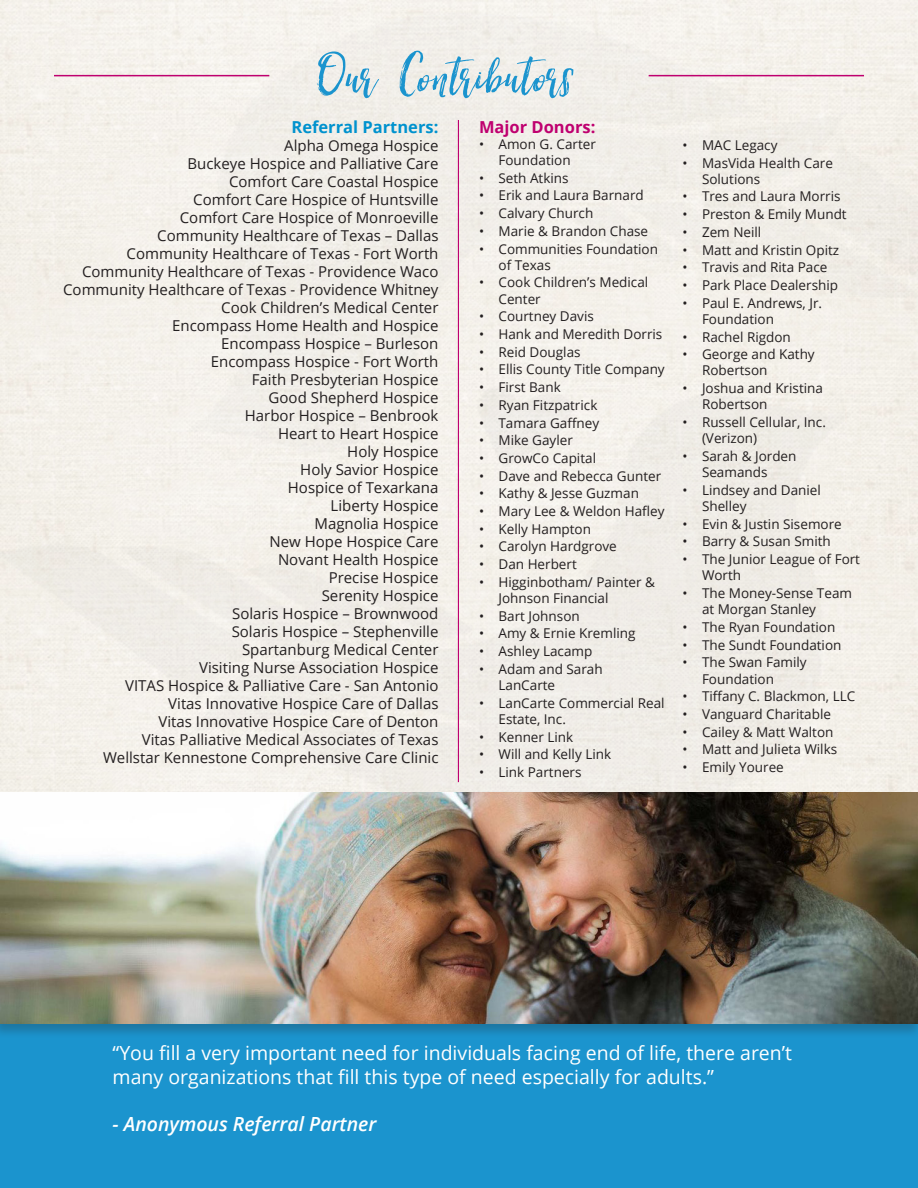
<style>
.page{position:relative;width:918px;height:1188px;background:#fff}
.page>*{position:absolute;margin:0;border:0;box-sizing:border-box;transform-origin:0 0}
.t1{font:67.5px "Hartley";letter-spacing:-.005em;color:#1b94ce}
.t2{font:19.5px/23.4px "Open Sans";color:#fff}
.t3{font:italic 600 19.5px "Open Sans";color:#fff}
.t4{font:700 16.5px "Open Sans";color:#0092ce}
.t5{font:700 16.5px "Open Sans";color:#bf006f}
.t6{font:15px "Open Sans";color:#231f20}
.t7{font:13.5px/16.2px "Open Sans";color:#231f20}
</style>
<div class="page">
<div style="left:54px;top:448px;width:810px;height:686px;background:#f1eee8"></div>
<div style="left:54px;top:54px;width:394px;height:372px;background:#f2efe9"></div>
<div style="left:470px;top:54px;width:394px;height:372px;background:#f3efe9"></div>
<div style="left:0;top:981px;width:918px;height:207px;background:#1b94ce"></div>
<hr style="left:649px;top:75px;width:215px;height:1px;background:#bf006f">
<hr style="left:54px;top:75px;width:215px;height:1px;background:#bf006f">
<div style="left:0;top:791px;width:918px;height:247px;background:#231f20;opacity:.25"></div>
<img style="left:1px;top:792px;width:917px;height:231px">
<hr style="left:458px;top:120px;width:1px;height:662px;background:#bf006f">
<p class="t1" style="left:317px;top:27px;width:257px">Our Contributors</p>
<p class="t4" style="left:291px;top:115px;width:149px">Referral Partners:</p>
<p class="t6" style="left:284px;top:135px;width:156px">Alpha Omega Hospice</p>
<p class="t6" style="left:188px;top:153px;width:252px">Buckeye Hospice and Palliative Care</p>
<p class="t6" style="left:229px;top:171px;width:211px">Comfort Care Coastal Hospice</p>
<p class="t6" style="left:193px;top:189px;width:247px">Comfort Care Hospice of Huntsville</p>
<p class="t6" style="left:180px;top:207px;width:260px">Comfort Care Hospice of Monroeville</p>
<p class="t6" style="left:157px;top:225px;width:283px">Community Healthcare of Texas – Dallas</p>
<p class="t6" style="left:127px;top:243px;width:313px">Community Healthcare of Texas - Fort Worth</p>
<p class="t6" style="left:82px;top:261px;width:358px">Community Healthcare of Texas - Providence Waco</p>
<p class="t6" style="left:63px;top:279px;width:377px">Community Healthcare of Texas - Providence Whitney</p>
<p class="t6" style="left:221px;top:297px;width:219px">Cook Children’s Medical Center</p>
<p class="t6" style="left:172px;top:315px;width:268px">Encompass Home Health and Hospice</p>
<p class="t6" style="left:221px;top:333px;width:219px">Encompass Hospice – Burleson</p>
<p class="t6" style="left:211px;top:351px;width:229px">Encompass Hospice - Fort Worth</p>
<p class="t6" style="left:252px;top:369px;width:188px">Faith Presbyterian Hospice</p>
<p class="t6" style="left:269px;top:387px;width:171px">Good Shepherd Hospice</p>
<p class="t6" style="left:245px;top:405px;width:195px">Harbor Hospice – Benbrook</p>
<p class="t6" style="left:278px;top:423px;width:162px">Heart to Heart Hospice</p>
<p class="t6" style="left:347px;top:441px;width:93px">Holy Hospice</p>
<p class="t6" style="left:300px;top:459px;width:140px">Holy Savior Hospice</p>
<p class="t6" style="left:288px;top:477px;width:152px">Hospice of Texarkana</p>
<p class="t6" style="left:331px;top:495px;width:109px">Liberty Hospice</p>
<p class="t6" style="left:314px;top:513px;width:126px">Magnolia Hospice</p>
<p class="t6" style="left:270px;top:531px;width:171px">New Hope Hospice Care</p>
<p class="t6" style="left:278px;top:549px;width:162px">Novant Health Hospice</p>
<p class="t6" style="left:329px;top:567px;width:111px">Precise Hospice</p>
<p class="t6" style="left:322px;top:585px;width:118px">Serenity Hospice</p>
<p class="t6" style="left:232px;top:603px;width:208px">Solaris Hospice – Brownwood</p>
<p class="t6" style="left:232px;top:621px;width:208px">Solaris Hospice – Stephenville</p>
<p class="t6" style="left:242px;top:639px;width:198px">Spartanburg Medical Center</p>
<p class="t6" style="left:199px;top:657px;width:241px">Visiting Nurse Association Hospice</p>
<p class="t6" style="left:125px;top:675px;width:315px">VITAS Hospice &amp; Palliative Care - San Antonio</p>
<p class="t6" style="left:168px;top:693px;width:272px">Vitas Innovative Hospice Care of Dallas</p>
<p class="t6" style="left:159px;top:711px;width:281px">Vitas Innovative Hospice Care of Denton</p>
<p class="t6" style="left:142px;top:729px;width:298px">Vitas Palliative Medical Associates of Texas</p>
<p class="t6" style="left:103px;top:747px;width:337px">Wellstar Kennestone Comprehensive Care Clinic</p>
<p class="t5" style="left:479px;top:115px;width:118px">Major Donors:</p>
<p class="t7" style="left:479px;top:135px;width:118px;text-align:center">• Amon G. Carter<br>Foundation</p>
<p class="t7" style="left:479px;top:169px;width:91px">• Seth Atkins</p>
<p class="t7" style="left:479px;top:187px;width:166px">• Erik and Laura Barnard</p>
<p class="t7" style="left:479px;top:205px;width:116px">• Calvary Church</p>
<p class="t7" style="left:479px;top:222px;width:171px">• Marie &amp; Brandon Chase</p>
<p class="t7" style="left:499px;top:240px;width:161px;text-indent:-20px">• Communities Foundation of Texas</p>
<p class="t7" style="left:499px;top:274px;width:151px;text-indent:-20px">• Cook Children’s Medical<br>Center</p>
<p class="t7" style="left:479px;top:308px;width:116px">• Courtney Davis</p>
<p class="t7" style="left:479px;top:326px;width:185px">• Hank and Meredith Dorris</p>
<p class="t7" style="left:479px;top:343px;width:103px">• Reid Douglas</p>
<p class="t7" style="left:479px;top:361px;width:187px">• Ellis County Title Company</p>
<p class="t7" style="left:479px;top:379px;width:83px">• First Bank</p>
<p class="t7" style="left:479px;top:396px;width:120px">• Ryan Fitzpatrick</p>
<p class="t7" style="left:479px;top:414px;width:122px">• Tamara Gaffney</p>
<p class="t7" style="left:479px;top:432px;width:95px">• Mike Gayler</p>
<p class="t7" style="left:479px;top:450px;width:119px">• GrowCo Capital</p>
<p class="t7" style="left:479px;top:467px;width:184px">• Dave and Rebecca Gunter</p>
<p class="t7" style="left:479px;top:485px;width:161px">• Kathy &amp; Jesse Guzman</p>
<p class="t7" style="left:479px;top:503px;width:187px">• Mary Lee &amp; Weldon Hafley</p>
<p class="t7" style="left:479px;top:520px;width:114px">• Kelly Hampton</p>
<p class="t7" style="left:479px;top:538px;width:139px">• Carolyn Hardgrove</p>
<p class="t7" style="left:479px;top:556px;width:99px">• Dan Herbert</p>
<p class="t7" style="left:499px;top:573px;width:158px;text-indent:-20px">• Higginbotham/ Painter &amp;<br>Johnson Financial</p>
<p class="t7" style="left:479px;top:607px;width:102px">• Bart Johnson</p>
<p class="t7" style="left:479px;top:625px;width:158px">• Amy &amp; Ernie Kremling</p>
<p class="t7" style="left:479px;top:643px;width:115px">• Ashley Lacamp</p>
<p class="t7" style="left:499px;top:660px;width:106px;text-indent:-20px">• Adam and Sarah<br>LanCarte</p>
<p class="t7" style="left:499px;top:694px;width:168px;text-indent:-20px">• LanCarte Commercial Real<br>Estate, Inc.</p>
<p class="t7" style="left:479px;top:728px;width:96px">• Kenner Link</p>
<p class="t7" style="left:479px;top:746px;width:134px">• Will and Kelly Link</p>
<p class="t7" style="left:479px;top:764px;width:104px">• Link Partners</p>
<p class="t7" style="left:682px;top:136px;width:96px">• MAC Legacy</p>
<p class="t7" style="left:702px;top:154px;width:133px;text-indent:-20px">• MasVida Health Care<br>Solutions</p>
<p class="t7" style="left:682px;top:188px;width:160px">• Tres and Laura Morris</p>
<p class="t7" style="left:682px;top:206px;width:166px">• Preston &amp; Emily Mundt</p>
<p class="t7" style="left:682px;top:223px;width:80px">• Zem Neill</p>
<p class="t7" style="left:682px;top:241px;width:158px">• Matt and Kristin Opitz</p>
<p class="t7" style="left:682px;top:259px;width:146px">• Travis and Rita Pace</p>
<p class="t7" style="left:682px;top:277px;width:157px">• Park Place Dealership</p>
<p class="t7" style="left:702px;top:294px;width:122px;text-indent:-20px">• Paul E. Andrews, Jr.<br>Foundation</p>
<p class="t7" style="left:682px;top:328px;width:110px">• Rachel Rigdon</p>
<p class="t7" style="left:702px;top:346px;width:114px;text-indent:-20px">• George and Kathy<br>Robertson</p>
<p class="t7" style="left:702px;top:380px;width:123px;text-indent:-20px">• Joshua and Kristina<br>Robertson</p>
<p class="t7" style="left:702px;top:414px;width:125px;text-indent:-20px">• Russell Cellular, Inc. (Verizon)</p>
<p class="t7" style="left:702px;top:448px;width:96px;text-indent:-20px">• Sarah &amp; Jorden<br>Seamands</p>
<p class="t7" style="left:702px;top:481px;width:120px;text-indent:-20px">• Lindsey and Daniel<br>Shelley</p>
<p class="t7" style="left:682px;top:515px;width:161px">• Evin &amp; Justin Sisemore</p>
<p class="t7" style="left:682px;top:533px;width:150px">• Barry &amp; Susan Smith</p>
<p class="t7" style="left:702px;top:551px;width:160px;text-indent:-20px">• The Junior League of Fort<br>Worth</p>
<p class="t7" style="left:702px;top:585px;width:152px;text-indent:-20px">• The Money-Sense Team at Morgan Stanley</p>
<p class="t7" style="left:682px;top:619px;width:154px">• The Ryan Foundation</p>
<p class="t7" style="left:682px;top:636px;width:160px">• The Sundt Foundation</p>
<p class="t7" style="left:702px;top:654px;width:106px;text-indent:-20px">• The Swan Family<br>Foundation</p>
<p class="t7" style="left:682px;top:688px;width:174px">• Tiffany C. Blackmon, LLC</p>
<p class="t7" style="left:682px;top:706px;width:150px">• Vanguard Charitable</p>
<p class="t7" style="left:682px;top:723px;width:152px">• Cailey &amp; Matt Walton</p>
<p class="t7" style="left:682px;top:741px;width:156px">• Matt and Julieta Wilks</p>
<p class="t7" style="left:682px;top:759px;width:103px">• Emily Youree</p>
<p class="t2" style="left:113px;top:1041px;width:681px">“You fill a very important need for individuals facing end of life, there aren’t many organizations that fill this type of need especially for adults.”</p>
<p class="t3" style="left:113px;top:1110px;width:265px">- Anonymous Referral Partner</p>
</div>
